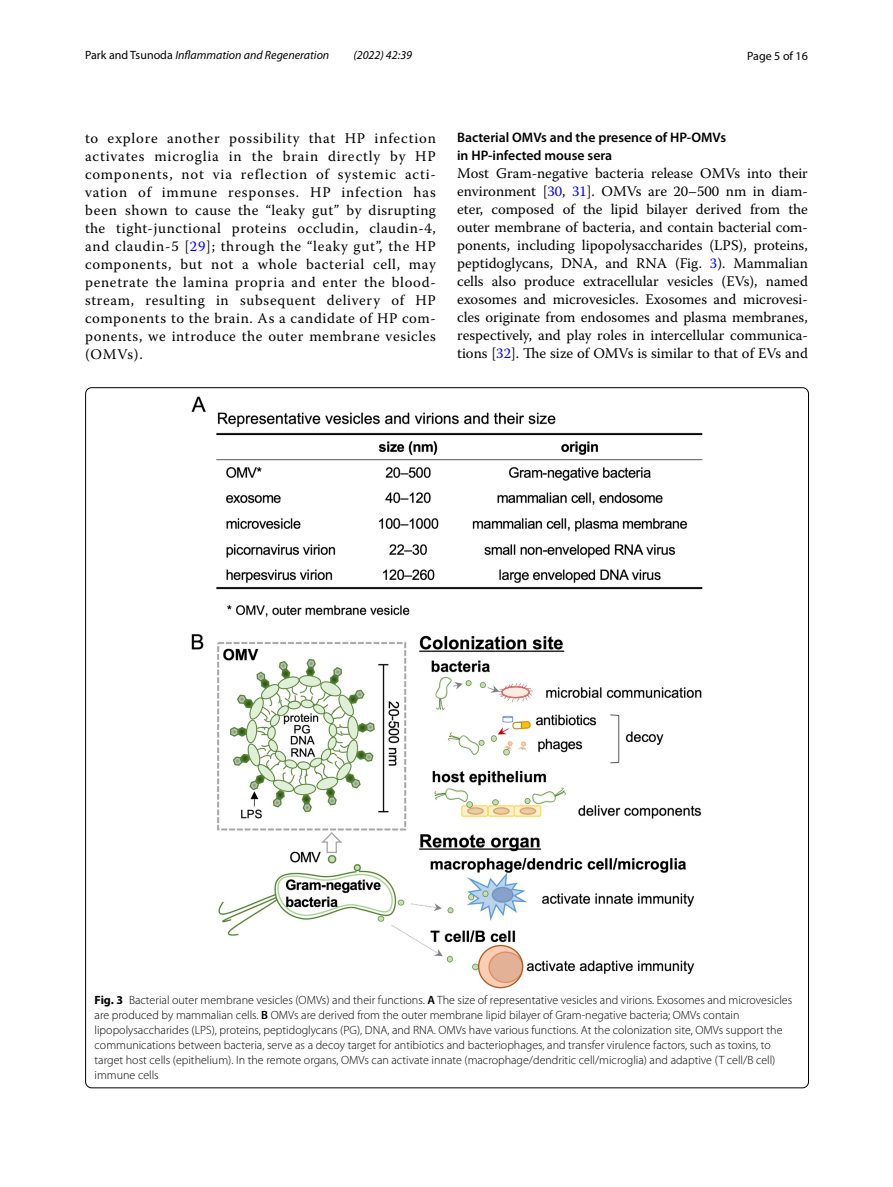
<style>
.page{position:relative;width:893px;height:1187px;background:#fff}
.page>*{position:absolute;margin:0;border:0;box-sizing:border-box;transform-origin:0 0}
.t1{font:14.7px/18px "Warnock Pro";letter-spacing:.01em;color:#000;text-align:justify}
.t2{font:600 13.8px/18px "Myriad Pro";color:#000}
.t3{font:300 12px/15px "Myriad Pro";color:#000}
.t4{font:italic 12px "Myriad Pro";color:#000}
.t5{font:12px "Myriad Pro";color:#000}
.s1{font-style:normal}
.s2{color:#00f}
.s3{font-weight:700}
.s4{font-weight:600}
</style>
<div class="page">
<img style="left:192px;top:396px;width:510px;height:592px">
<p class="t4" style="left:85px;top:48px;width:246px"><span class="s1">Park and Tsunoda</span> Inflammation and Regeneration</p>
<p class="t4" style="left:353px;top:48px;width:60px">(2022) 42:39</p>
<p class="t5" style="left:747px;top:48px;width:62px">Page 5 of 16</p>
<p class="t1" style="left:85px;top:128px;width:352px">to explore another possibility that HP infection activates microglia in the brain directly by HP components, not via reflection of systemic acti&shy;vation of immune responses. HP infection has been shown to cause the “leaky gut” by disrupting the tight-junctional proteins occludin, claudin-4, and claudin-5 [<span class="s2">29</span>]; through the “leaky gut”, the HP components, but not a whole bacterial cell, may penetrate the lamina propria and enter the blood&shy;stream, resulting in subsequent delivery of HP components to the brain. As a candidate of HP com&shy;ponents, we introduce the outer membrane vesicles (OMVs).</p>
<p class="t2" style="left:457px;top:128px;width:271px">Bacterial OMVs and the presence of HP‑OMVs in HP‑infected mouse sera</p>
<p class="t1" style="left:457px;top:164px;width:352px">Most Gram-negative bacteria release OMVs into their environment [<span class="s2">30</span>, <span class="s2">31</span>]. OMVs are 20–500 nm in diam&shy;eter, composed of the lipid bilayer derived from the outer membrane of bacteria, and contain bacterial com&shy;ponents, including lipopolysaccharides (LPS), proteins, peptidoglycans, DNA, and RNA (Fig. <span class="s2">3</span>). Mammalian cells also produce extracellular vesicles (EVs), named exosomes and microvesicles. Exosomes and microvesi&shy;cles originate from endosomes and plasma membranes, respectively, and play roles in intercellular communica&shy;tions [<span class="s2">32</span>]. The size of OMVs is similar to that of EVs and</p>
<p class="t3" style="left:95px;top:992px;width:699px"><span class="s3">Fig. 3</span> Bacterial outer membrane vesicles (OMVs) and their functions. <span class="s4">A</span> The size of representative vesicles and virions. Exosomes and microvesicles are produced by mammalian cells. <span class="s4">B</span> OMVs are derived from the outer membrane lipid bilayer of Gram-negative bacteria; OMVs contain lipopolysaccharides (LPS), proteins, peptidoglycans (PG), DNA, and RNA. OMVs have various functions. At the colonization site, OMVs support the communications between bacteria, serve as a decoy target for antibiotics and bacteriophages, and transfer virulence factors, such as toxins, to target host cells (epithelium). In the remote organs, OMVs can activate innate (macrophage/dendritic cell/microglia) and adaptive (T cell/B cell) immune cells</p>
</div>
